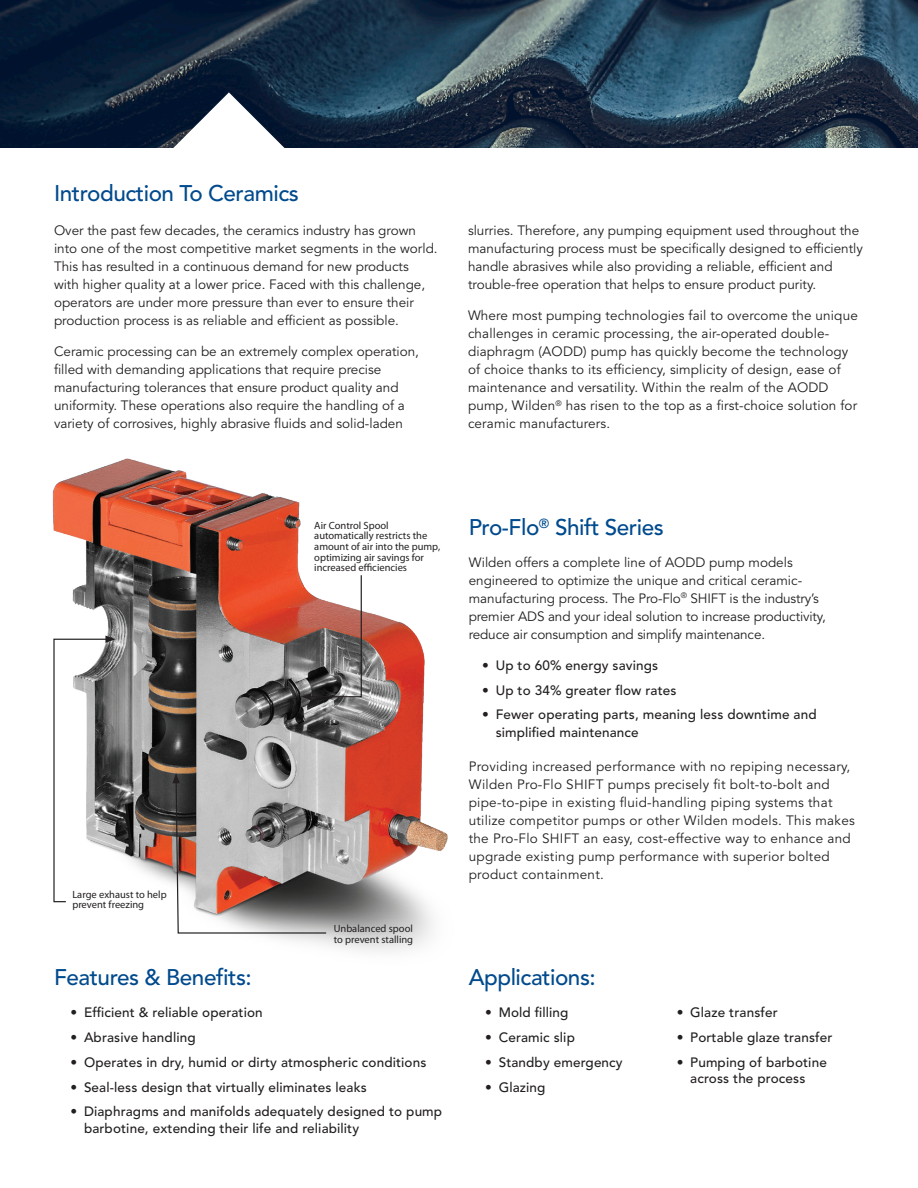
<style>
.page{position:relative;width:918px;height:1188px;background:#fff}
.page>*{position:absolute;margin:0;border:0;box-sizing:border-box;transform-origin:0 0}
.Body_Text{font:500 22.5px "Avenir LT Std";letter-spacing:-.02em;color:#004a8d}
.Body_Text-2{font:13.5px/18px "Avenir LT Std";color:#231f20}
.Body_Text-3{font:500 13.5px/16.5px "Avenir LT Std";letter-spacing:.01em;color:#231f20}
.Body_Text-4{font:13.5px/18px "Avenir LT Std";letter-spacing:.02em;color:#231f20}
.Bullet_Text{font:10.5px/10.6px "Myriad Pro";color:#231f20}
</style>
<div class="page">
<img style="left:0;top:0;width:918px;height:148px">
<svg style="left:157px;top:92px;width:144px;height:56px"></svg>
<img style="left:52px;top:458px;width:396px;height:494px">
<svg style="left:53px;top:636px;width:63px;height:267px"></svg>
<svg style="left:301px;top:574px;width:61px;height:126px"></svg>
<svg style="left:172px;top:773px;width:155px;height:161px"></svg>
<p class="Body_Text" style="left:54px;top:180px;width:246px">Introduction To Ceramics</p>
<p class="Body_Text-2" style="left:54px;top:222px;width:385px">Over the past few decades, the ceramics industry has grown into one of the most competitive market segments in the world.<br>This has resulted in a continuous demand for new products<br>with higher quality at a lower price. Faced with this challenge, operators are under more pressure than ever to ensure their production process is as reliable and efficient as possible.</p>
<p class="Body_Text-2" style="left:54px;top:343px;width:367px">Ceramic processing can be an extremely complex operation, filled with demanding applications that require precise manufacturing tolerances that ensure product quality and uniformity. These operations also require the handling of a variety of corrosives, highly abrasive fluids and solid-laden</p>
<p class="Body_Text-2" style="left:468px;top:222px;width:397px">slurries. Therefore, any pumping equipment used throughout the manufacturing process must be specifically designed to efficiently handle abrasives while also providing a reliable, efficient and trouble-free operation that helps to ensure product purity.</p>
<p class="Body_Text-2" style="left:468px;top:307px;width:391px">Where most pumping technologies fail to overcome the unique challenges in ceramic processing, the air-operated double&shy;diaphragm (AODD) pump has quickly become the technology of choice thanks to its efficiency, simplicity of design, ease of maintenance and versatility. Within the realm of the AODD pump, Wilden<sup>®</sup> has risen to the top as a first-choice solution for ceramic manufacturers.</p>
<p class="Bullet_Text" style="left:72px;top:889px;width:96px">Large exhaust to help prevent freezing</p>
<p class="Bullet_Text" style="left:314px;top:520px;width:127px">Air Control Spool automatically restricts the amount of air into the pump, optimizing air savings for increased efficiencies</p>
<p class="Bullet_Text" style="left:334px;top:924px;width:81px">Unbalanced spool to prevent stalling</p>
<p class="Body_Text" style="left:469px;top:514px;width:197px">Pro-Flo<sup>®</sup> Shift Series</p>
<p class="Body_Text-2" style="left:469px;top:553px;width:359px">Wilden offers a complete line of AODD pump models engineered to optimize the unique and critical ceramic&shy;manufacturing process. The Pro-Flo<sup>®</sup> SHIFT is the industry’s premier ADS and your ideal solution to increase productivity, reduce air consumption and simplify maintenance.</p>
<p class="Body_Text-3" style="left:482px;top:657px;width:177px">• Up to 60% energy savings</p>
<p class="Body_Text-3" style="left:482px;top:682px;width:196px">• Up to 34% greater flow rates</p>
<p class="Body_Text-3" style="left:496px;top:706px;width:322px;line-height:18px;text-indent:-14px">• Fewer operating parts, meaning less downtime and simplified maintenance</p>
<p class="Body_Text-4" style="left:469px;top:757px;width:388px">Providing increased performance with no repiping necessary, Wilden Pro-Flo SHIFT pumps precisely fit bolt-to-bolt and pipe-to-pipe in existing fluid-handling piping systems that utilize competitor pumps or other Wilden models. This makes the Pro-Flo SHIFT an easy, cost-effective way to enhance and upgrade existing pump performance with superior bolted product containment.</p>
<p class="Body_Text" style="left:54px;top:964px;width:199px">Features &amp; Benefits:</p>
<p class="Body_Text" style="left:469px;top:964px;width:129px">Applications:</p>
<p class="Body_Text-3" style="left:70px;top:1005px;width:194px">• Efficient &amp; reliable operation</p>
<p class="Body_Text-3" style="left:70px;top:1029px;width:127px">• Abrasive handling</p>
<p class="Body_Text-3" style="left:70px;top:1054px;width:357px">• Operates in dry, humid or dirty atmospheric conditions</p>
<p class="Body_Text-3" style="left:70px;top:1079px;width:298px">• Seal-less design that virtually eliminates leaks</p>
<p class="Body_Text-3" style="left:84px;top:1104px;width:360px;text-indent:-14px">• Diaphragms and manifolds adequately designed to pump barbotine, extending their life and reliability</p>
<p class="Body_Text-3" style="left:485px;top:1005px;width:85px">• Mold filling</p>
<p class="Body_Text-3" style="left:485px;top:1029px;width:91px">• Ceramic slip</p>
<p class="Body_Text-3" style="left:485px;top:1054px;width:139px">• Standby emergency</p>
<p class="Body_Text-3" style="left:485px;top:1079px;width:62px">• Glazing</p>
<p class="Body_Text-3" style="left:677px;top:1005px;width:103px">• Glaze transfer</p>
<p class="Body_Text-3" style="left:677px;top:1029px;width:157px">• Portable glaze transfer</p>
<p class="Body_Text-3" style="left:677px;top:1054px;width:152px;text-align:center">• Pumping of barbotine across the process</p>
</div>
